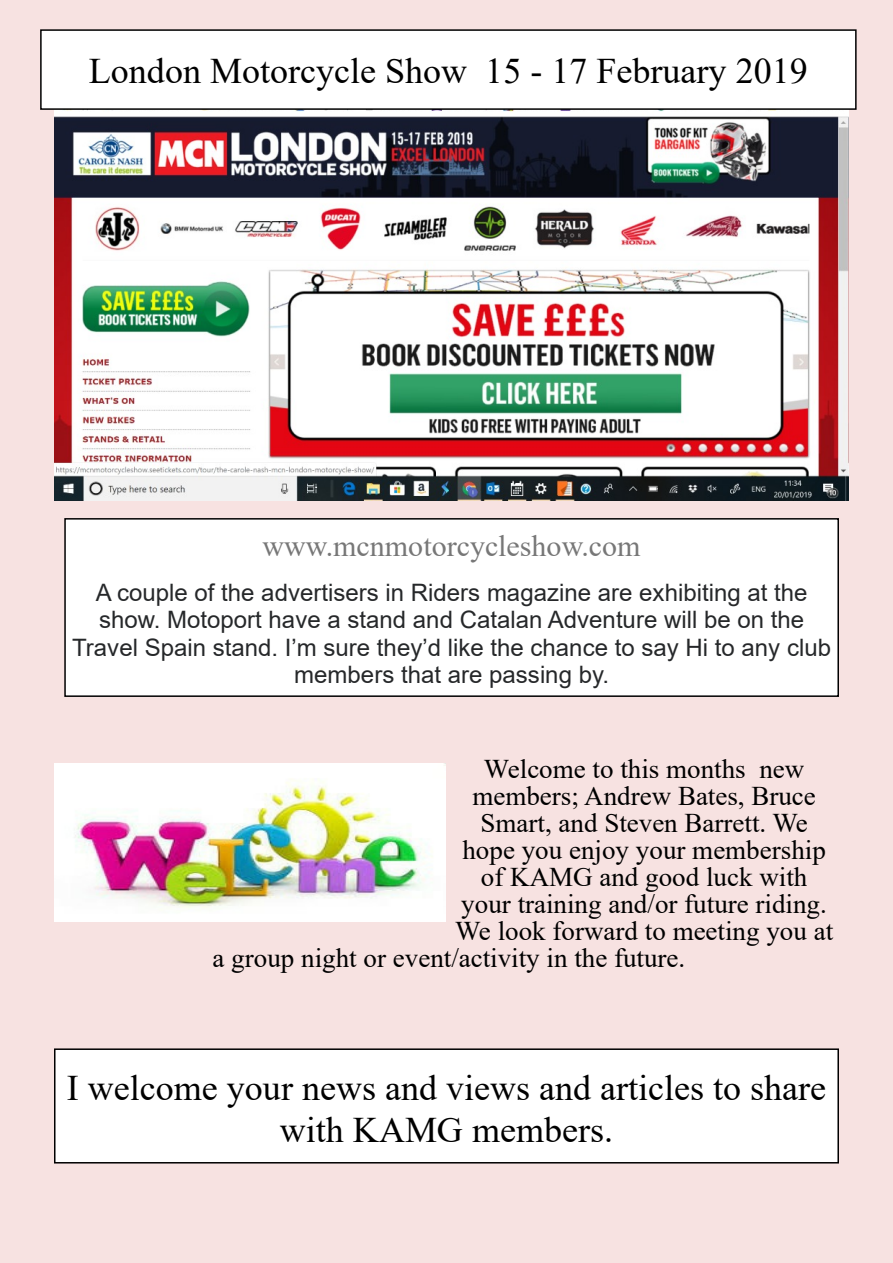
<style>
.page{position:relative;width:893px;height:1263px;background:#f7e2e1}
.page>*{position:absolute;margin:0;border:0;box-sizing:border-box;transform-origin:0 0}
.t1{font:36px/41.4px "Times New Roman";color:#000;text-align:center}
.t2{font:30px "Times New Roman";color:#777}
.t3{font:27px "Times New Roman";color:#000}
.t4{font:24px/27.5px "Arial";color:#26282a;text-align:center}
</style>
<div class="page">
<img style="left:54px;top:763px;width:391px;height:158px">
<img style="left:54px;top:110px;width:794px;height:391px">
<div style="left:40px;top:29px;width:817px;height:81px;background:#fff;border:2px solid #000"></div>
<div style="left:64px;top:518px;width:775px;height:179px;background:#fff;border:2px solid #000"></div>
<div style="left:54px;top:1048px;width:785px;height:115px;background:#fff;border:2px solid #000"></div>
<h1 class="t1" style="left:89px;top:54px;width:720px">London Motorcycle Show 15 - 17 February 2019</h1>
<p class="t2" style="left:263px;top:535px;width:379px">www.mcnmotorcycleshow.com</p>
<p class="t4" style="left:72px;top:581px;width:760px">A couple of the advertisers in Riders magazine are exhibiting at the show. Motoport have a stand and Catalan Adventure will be on the Travel Spain stand. I’m sure they’d like the chance to say Hi to any club members that are passing by.</p>
<p class="t3" style="left:484px;top:759px;width:322px">Welcome to this months new</p>
<p class="t3" style="left:472px;top:786px;width:345px">members; Andrew Bates, Bruce</p>
<p class="t3" style="left:480px;top:813px;width:329px">Smart, and Steven Barrett. We</p>
<p class="t3" style="left:462px;top:840px;width:365px">hope you enjoy your membership</p>
<p class="t3" style="left:481px;top:867px;width:328px">of KAMG and good luck with</p>
<p class="t3" style="left:461px;top:894px;width:367px">your training and/or future riding.</p>
<p class="t3" style="left:455px;top:921px;width:380px">We look forward to meeting you at</p>
<p class="t3" style="left:213px;top:948px;width:474px">a group night or event/activity in the future.</p>
<h1 class="t1" style="left:67px;top:1071px;width:761px">I welcome your news and views and articles to share with KAMG members.</h1>
</div>
